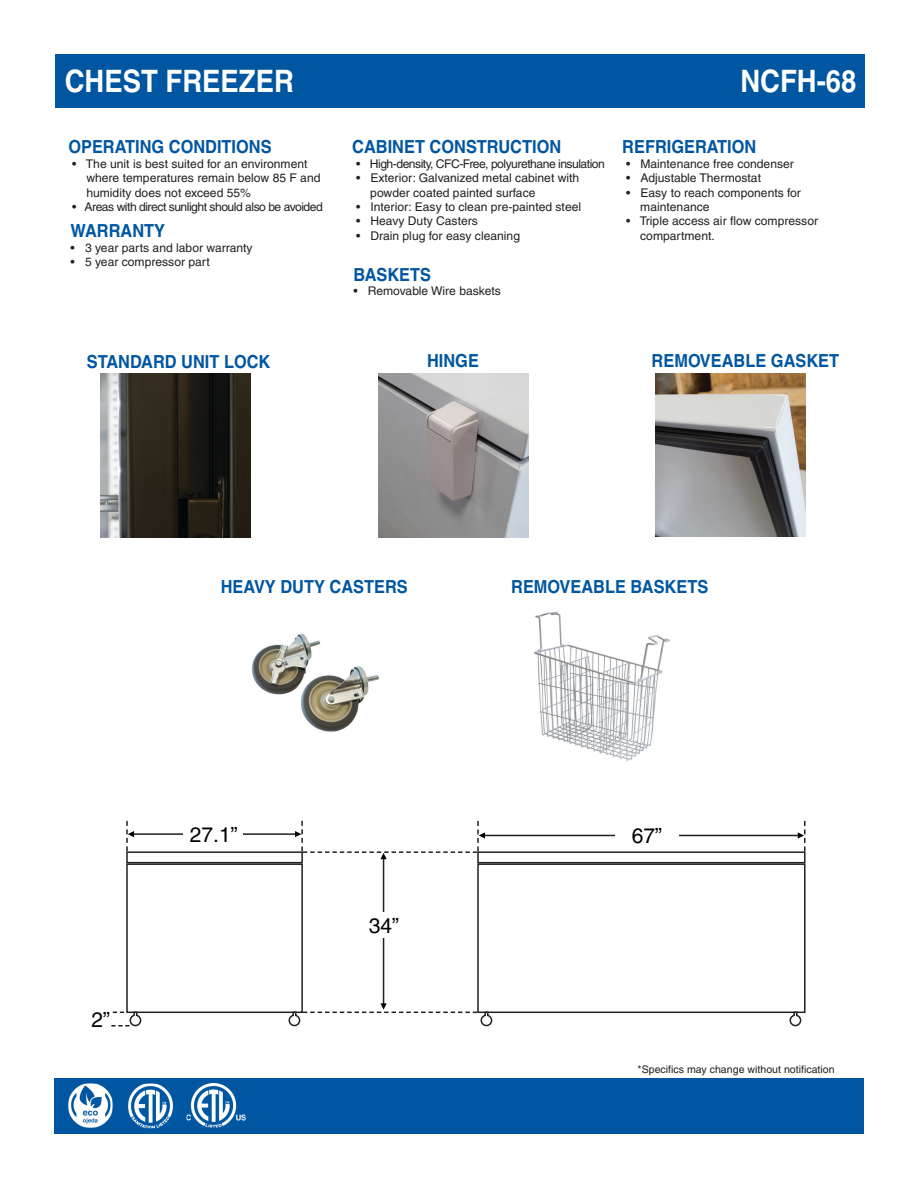
<style>
.page{position:relative;width:918px;height:1188px;background:#fff}
.page>*{position:absolute;margin:0;border:0;box-sizing:border-box;transform-origin:0 0}
.t1{font:700 30.9px "Helvetica";color:#fff;scale:.89 1}
.t2{font:21px "Helvetica";color:#010203}
.t3{font:700 18px "Helvetica";color:#0056a1;scale:.91 1}
.t4{font:700 18px "Helvetica";color:#0057a1;scale:.91 1}
.t5{font:12px/14.4px "Helvetica";color:#231f20}
.t6{font:12px "Helvetica";letter-spacing:-.04em;color:#231f20}
.t7{font:10.5px "Helvetica";color:#231f20}
</style>
<div class="page">
<div style="left:56px;top:54px;width:810px;height:53px;background:#0056a1"></div>
<div style="left:54px;top:1078px;width:810px;height:56px;background:#0056a1"></div>
<img style="left:128px;top:1084px;width:45px;height:44px">
<img style="left:68px;top:1083px;width:45px;height:45px">
<img style="left:187px;top:1083px;width:59px;height:45px">
<img style="left:379px;top:374px;width:149px;height:163px">
<img style="left:251px;top:633px;width:128px;height:99px">
<img style="left:656px;top:373px;width:149px;height:164px">
<img style="left:534px;top:611px;width:136px;height:150px">
<img style="left:100px;top:374px;width:150px;height:163px">
<hr style="left:668px;top:835px;width:131px;height:1px;background:#231f20">
<hr style="left:483px;top:835px;width:141px;height:1px;background:#231f20">
<div style="left:615px;top:827px;width:63px;height:16px;background:#fff"></div>
<svg style="left:798px;top:821px;width:8px;height:30px"></svg>
<hr style="left:383px;top:857px;width:1px;height:149px;background:#231f20">
<div style="left:357px;top:913px;width:53px;height:25px;background:#fff"></div>
<hr style="left:233px;top:833px;width:64px;height:2px;background:#231f20">
<hr style="left:133px;top:833px;width:62px;height:2px;background:#231f20">
<svg style="left:126px;top:821px;width:8px;height:30px"></svg>
<svg style="left:295px;top:821px;width:190px;height:38px"></svg>
<div style="left:184px;top:826px;width:59px;height:16px;background:#fff"></div>
<div style="left:126px;top:863px;width:177px;height:150px;border:2px solid #231f20"></div>
<div style="left:127px;top:852px;width:175px;height:11px;background:#fff"></div>
<div style="left:126px;top:851px;width:177px;height:12px;border:2px solid #231f20"></div>
<div style="left:477px;top:863px;width:329px;height:150px;border:2px solid #231f20"></div>
<div style="left:478px;top:852px;width:327px;height:11px;background:#fff"></div>
<div style="left:477px;top:851px;width:329px;height:12px;border:2px solid #231f20"></div>
<svg style="left:111px;top:1011px;width:31px;height:16px"></svg>
<svg style="left:288px;top:1003px;width:205px;height:24px"></svg>
<svg style="left:789px;top:1011px;width:13px;height:16px"></svg>
<p class="t1" style="left:65px;top:62px;width:259px">CHEST FREEZER</p>
<p class="t1" style="left:740px;top:62px;width:132px">NCFH-68</p>
<p class="t3" style="left:68px;top:136px;width:225px">OPERATING CONDITIONS</p>
<p class="t5" style="left:86px;top:156px;width:236px;text-indent:-14px">• The unit is best suited for an environment where temperatures remain below 85 F and humidity does not exceed 55%</p>
<p class="t6" style="left:72px;top:200px;width:252px">• Areas with direct sunlight should also be avoided</p>
<p class="t3" style="left:71px;top:220px;width:105px">WARRANTY</p>
<p class="t5" style="left:71px;top:240px;width:184px">• 3 year parts and labor warranty</p>
<p class="t5" style="left:71px;top:255px;width:141px">• 5 year compressor part</p>
<p class="t3" style="left:87px;top:350px;width:203px">STANDARD UNIT LOCK</p>
<p class="t3" style="left:352px;top:136px;width:231px">CABINET CONSTRUCTION</p>
<p class="t6" style="left:356px;top:157px;width:250px">• High-density, CFC-Free, polyurethane insulation</p>
<p class="t5" style="left:370px;top:171px;width:211px;text-indent:-14px">• Exterior: Galvanized metal cabinet with powder coated painted surface</p>
<p class="t5" style="left:356px;top:200px;width:227px">• Interior: Easy to clean pre-painted steel</p>
<p class="t5" style="left:356px;top:214px;width:123px">• Heavy Duty Casters</p>
<p class="t5" style="left:356px;top:228px;width:166px">• Drain plug for easy cleaning</p>
<p class="t3" style="left:353px;top:263px;width:87px">BASKETS</p>
<p class="t5" style="left:353px;top:284px;width:149px">• Removable Wire baskets</p>
<p class="t3" style="left:622px;top:136px;width:149px">REFRIGERATION</p>
<p class="t5" style="left:626px;top:156px;width:169px">• Maintenance free condenser</p>
<p class="t5" style="left:626px;top:171px;width:137px">• Adjustable Thermostat</p>
<p class="t5" style="left:640px;top:185px;width:162px;text-indent:-14px">• Easy to reach components for maintenance</p>
<p class="t5" style="left:640px;top:214px;width:179px;text-indent:-14px">• Triple access air flow compressor compartment.</p>
<p class="t4" style="left:427px;top:350px;width:59px">HINGE</p>
<p class="t4" style="left:652px;top:350px;width:208px">REMOVEABLE GASKET</p>
<p class="t4" style="left:221px;top:575px;width:207px">HEAVY DUTY CASTERS</p>
<p class="t2" style="left:91px;top:1007px;width:20px">2”</p>
<p class="t2" style="left:190px;top:822px;width:49px">27.1”</p>
<p class="t2" style="left:369px;top:914px;width:32px">34”</p>
<p class="t4" style="left:511px;top:576px;width:218px">REMOVEABLE BASKETS</p>
<p class="t2" style="left:632px;top:823px;width:32px">67”</p>
<p class="t7" style="left:638px;top:1063px;width:199px">*Specifics may change without notification</p>
</div>
